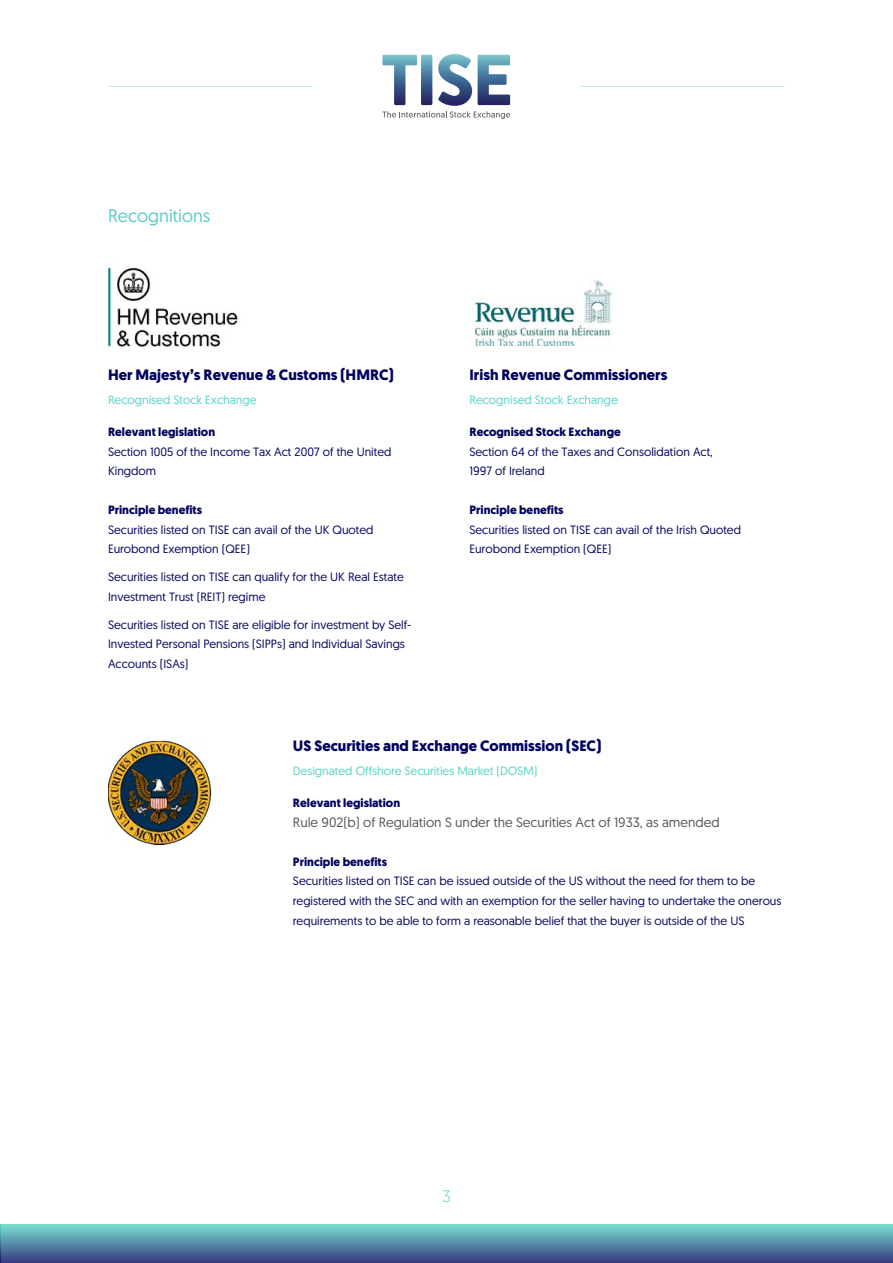
<style>
.page{position:relative;width:893px;height:1263px;background:#fff}
.page>*{position:absolute;margin:0;border:0;box-sizing:border-box;transform-origin:0 0}
.t1{font:18px "Geomanist";color:#5fcac9}
.t2{font:300 16.5px "Geomanist";color:#54d5c4}
.t3{font:700 15px "Geomanist";color:#03045e}
.t4{font:13.5px "Geomanist";color:#575756}
.t5{font:12px/19.5px "Geomanist";color:#03045e}
.t6{font:700 12px "Geomanist";color:#03045e}
.t7{font:12px "Geomanist";color:#54d5c4}
</style>
<div class="page">
<div style="left:1px;top:1225px;width:892px;height:38px;background:linear-gradient(to bottom,#75dccf,#383e82)"></div>
<svg style="left:0;top:1225px;width:1px;height:38px"></svg>
<svg style="left:382px;top:54px;width:128px;height:65px"></svg>
<hr style="left:108px;top:86px;width:204px;height:1px;background:#5fcac9">
<hr style="left:580px;top:86px;width:204px;height:1px;background:#5fcac9">
<img style="left:107px;top:266px;width:131px;height:82px">
<img style="left:474px;top:280px;width:139px;height:66px">
<img style="left:108px;top:740px;width:104px;height:104px">
<h1 class="t1" style="left:108px;top:204px;width:104px">Recognitions</h1>
<p class="t3" style="left:108px;top:364px;width:287px">Her Majesty’s Revenue &amp; Customs (HMRC)</p>
<p class="t7" style="left:108px;top:392px;width:150px">Recognised Stock Exchange</p>
<p class="t6" style="left:108px;top:424px;width:109px">Relevant legislation</p>
<p class="t5" style="left:108px;top:441px;width:285px">Section 1005 of the Income Tax Act 2007 of the United<br>Kingdom</p>
<p class="t6" style="left:108px;top:502px;width:96px">Principle benefits</p>
<p class="t5" style="left:108px;top:519px;width:267px">Securities listed on TISE can avail of the UK Quoted<br>Eurobond Exemption (QEE)</p>
<p class="t5" style="left:108px;top:567px;width:297px">Securities listed on TISE can qualify for the UK Real Estate<br>Investment Trust (REIT) regime</p>
<p class="t5" style="left:108px;top:614px;width:305px">Securities listed on TISE are eligible for investment by Self-<br>Invested Personal Pensions (SIPPs) and Individual Savings<br>Accounts (ISAs)</p>
<p class="t3" style="left:469px;top:364px;width:200px">Irish Revenue Commissioners</p>
<p class="t7" style="left:469px;top:392px;width:150px">Recognised Stock Exchange</p>
<p class="t6" style="left:469px;top:424px;width:153px">Recognised Stock Exchange</p>
<p class="t5" style="left:469px;top:441px;width:245px">Section 64 of the Taxes and Consolidation Act,<br>1997 of Ireland</p>
<p class="t6" style="left:469px;top:502px;width:96px">Principle benefits</p>
<p class="t5" style="left:469px;top:519px;width:273px">Securities listed on TISE can avail of the Irish Quoted<br>Eurobond Exemption (QEE)</p>
<p class="t3" style="left:293px;top:735px;width:310px">US Securities and Exchange Commission (SEC)</p>
<p class="t7" style="left:293px;top:763px;width:246px">Designated Offshore Securities Market (DOSM)</p>
<p class="t6" style="left:293px;top:795px;width:109px">Relevant legislation</p>
<p class="t4" style="left:293px;top:813px;width:428px">Rule 902(b) of Regulation S under the Securities Act of 1933, as amended</p>
<p class="t6" style="left:293px;top:854px;width:96px">Principle benefits</p>
<p class="t5" style="left:293px;top:871px;width:490px">Securities listed on TISE can be issued outside of the US without the need for them to be registered with the SEC and with an exemption for the seller having to undertake the onerous requirements to be able to form a reasonable belief that the buyer is outside of the US</p>
<h2 class="t2" style="left:442px;top:1185px;width:10px">3</h2>
</div>
